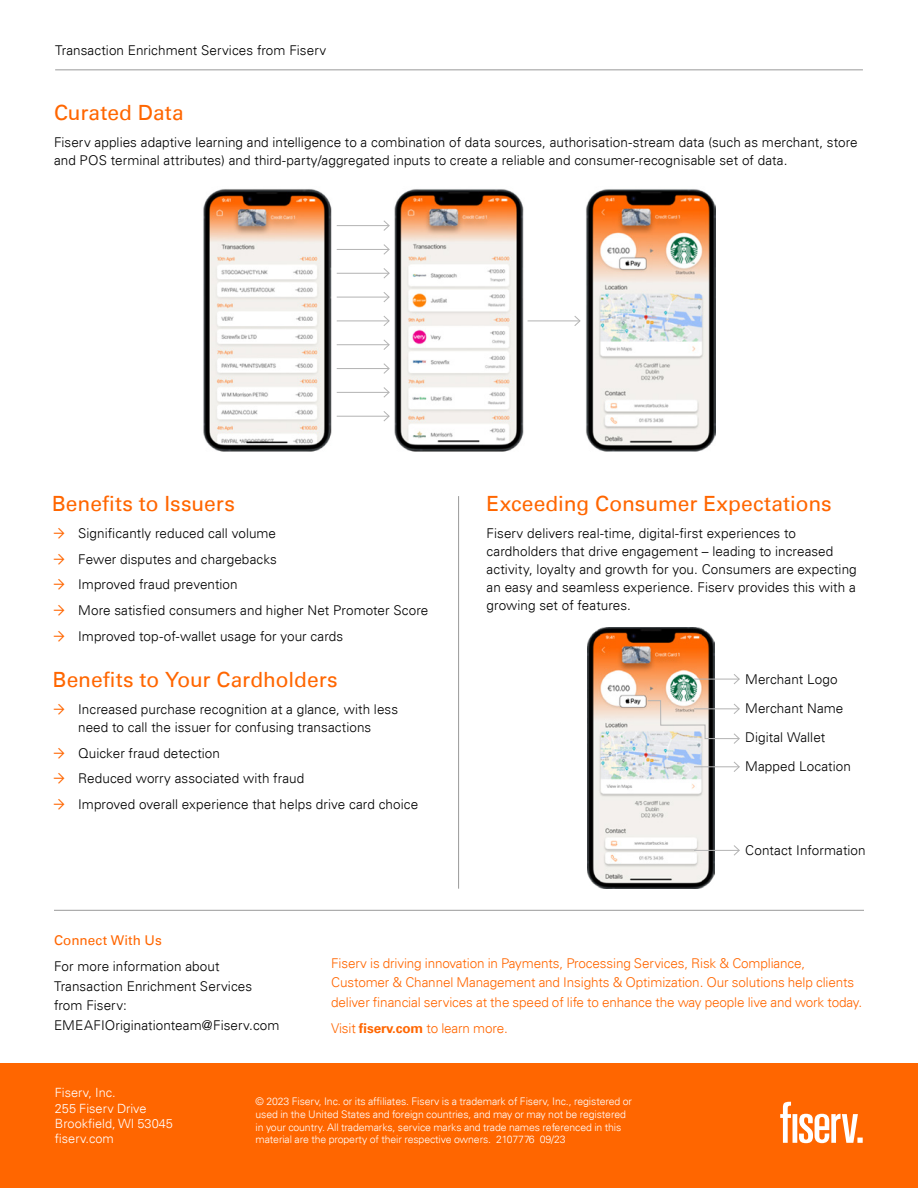
<style>
.page{position:relative;width:918px;height:1188px;background:#fff}
.page>*{position:absolute;margin:0;border:0;box-sizing:border-box;transform-origin:0 0}
.t1{font:21px "Univers For Fiserv 55";color:#f60}
.t2{font:300 13.5px/25.5px "Univers For Fiserv 45";letter-spacing:.005em;color:#000}
.t3{font:300 13.5px/19.5px "Univers For Fiserv 45";letter-spacing:-.01em;color:#f60}
.t4{font:13.5px "Univers For Fiserv 55";letter-spacing:.005em;color:#f60}
.t5{font:300 12.75px/15.3px "Univers For Fiserv 45";color:#fff}
.t6{font:300 10.5px/12.6px "Univers For Fiserv 45";letter-spacing:-.01em;color:#fff}
.s1{font-family:"Univers For Fiserv 65";font-weight:700}
</style>
<div class="page">
<img style="left:587px;top:627px;width:128px;height:262px">
<hr style="left:458px;top:496px;width:1px;height:393px;background:#999">
<div style="left:0;top:1063px;width:918px;height:125px;background:#f60"></div>
<svg style="left:780px;top:1102px;width:83px;height:41px"></svg>
<hr style="left:54px;top:910px;width:810px;height:1px;background:#999">
<hr style="left:55px;top:70px;width:808px;height:1px;background:#999">
<img style="left:394px;top:189px;width:130px;height:263px">
<img style="left:203px;top:189px;width:129px;height:263px">
<img style="left:586px;top:189px;width:129px;height:263px">
<hr style="left:337px;top:225px;width:52px;height:1px;background:#b3b3b3">
<svg style="left:383px;top:220px;width:7px;height:11px"></svg>
<hr style="left:337px;top:249px;width:52px;height:1px;background:#b3b3b3">
<svg style="left:383px;top:244px;width:7px;height:11px"></svg>
<hr style="left:337px;top:273px;width:52px;height:1px;background:#b3b3b3">
<svg style="left:383px;top:268px;width:7px;height:11px"></svg>
<hr style="left:337px;top:297px;width:52px;height:1px;background:#b3b3b3">
<svg style="left:383px;top:292px;width:7px;height:10px"></svg>
<hr style="left:337px;top:321px;width:52px;height:1px;background:#b3b3b3">
<svg style="left:383px;top:316px;width:7px;height:10px"></svg>
<hr style="left:337px;top:344px;width:52px;height:1px;background:#b3b3b3">
<svg style="left:383px;top:339px;width:7px;height:11px"></svg>
<hr style="left:337px;top:368px;width:52px;height:1px;background:#b3b3b3">
<svg style="left:383px;top:363px;width:7px;height:11px"></svg>
<hr style="left:337px;top:392px;width:52px;height:1px;background:#b3b3b3">
<svg style="left:383px;top:387px;width:7px;height:11px"></svg>
<hr style="left:337px;top:416px;width:52px;height:1px;background:#b3b3b3">
<svg style="left:383px;top:411px;width:7px;height:11px"></svg>
<hr style="left:528px;top:321px;width:52px;height:1px;background:#b3b3b3">
<svg style="left:574px;top:316px;width:7px;height:10px"></svg>
<hr style="left:694px;top:679px;width:45px;height:1px;background:#b3b3b3">
<svg style="left:733px;top:674px;width:7px;height:10px"></svg>
<svg style="left:647px;top:700px;width:93px;height:45px"></svg>
<hr style="left:694px;top:766px;width:45px;height:1px;background:#b3b3b3">
<svg style="left:733px;top:761px;width:7px;height:11px"></svg>
<hr style="left:694px;top:850px;width:45px;height:1px;background:#b3b3b3">
<svg style="left:734px;top:845px;width:6px;height:11px"></svg>
<p class="t2" style="left:55px;top:37px;width:273px">Transaction Enrichment Services from Fiserv</p>
<h1 class="t1" style="left:54px;top:100px;width:131px">Curated Data</h1>
<p class="t2" style="left:54px;top:133px;width:805px;line-height:18px">Fiserv applies adaptive learning and intelligence to a combination of data sources, authorisation-stream data (such as merchant, store and POS terminal attributes) and third‑party/aggregated inputs to create a reliable and consumer‑recognisable set of data.</p>
<h1 class="t1" style="left:52px;top:491px;width:184px">Benefits to Issuers</h1>
<p class="t2" style="left:78px;top:521px;width:352px">Significantly reduced call volume<br>Fewer disputes and chargebacks<br>Improved fraud prevention<br>More satisfied consumers and higher Net Promoter Score Improved top-of-wallet usage for your cards</p>
<h1 class="t1" style="left:53px;top:667px;width:287px">Benefits to Your Cardholders</h1>
<p class="t2" style="left:78px;top:700px;width:322px;line-height:18px">Increased purchase recognition at a glance, with less need to call the issuer for confusing transactions</p>
<p class="t2" style="left:78px;top:740px;width:342px">Quicker fraud detection<br>Reduced worry associated with fraud<br>Improved overall experience that helps drive card choice</p>
<h1 class="t1" style="left:487px;top:491px;width:347px">Exceeding Consumer Expectations</h1>
<p class="t2" style="left:487px;top:525px;width:372px;line-height:18px">Fiserv delivers real-time, digital-first experiences to cardholders that drive engagement – leading to increased activity, loyalty and growth for you. Consumers are expecting an easy and seamless experience. Fiserv provides this with a growing set of features.</p>
<p class="t2" style="left:745px;top:664px;width:107px;line-height:29.2px">Merchant Logo<br>Merchant Name<br>Digital Wallet<br>Mapped Location</p>
<p class="t2" style="left:745px;top:838px;width:122px">Contact Information</p>
<p class="t4" style="left:54px;top:932px;width:109px">Connect With Us</p>
<p class="t2" style="left:54px;top:957px;width:227px;line-height:19.5px">For more information about<br>Transaction Enrichment Services from Fiserv:<br>EMEAFIOriginationteam@Fiserv.com</p>
<p class="t3" style="left:331px;top:953px;width:533px">Fiserv is driving innovation in Payments, Processing Services, Risk &amp; Compliance,<br>Customer &amp; Channel Management and Insights &amp; Optimization. Our solutions help clients deliver financial services at the speed of life to enhance the way people live and work today.</p>
<p class="t3" style="left:331px;top:1018px;width:178px">Visit <span class="s1">fiserv.com</span> to learn more.</p>
<p class="t5" style="left:55px;top:1085px;width:120px">Fiserv, Inc.<br>255 Fiserv Drive<br>Brookfield, WI 53045 fiserv.com</p>
<p class="t6" style="left:256px;top:1095px;width:378px">© 2023 Fiserv, Inc. or its affiliates. Fiserv is a trademark of Fiserv, Inc., registered or used in the United States and foreign countries, and may or may not be registered in your country. All trademarks, service marks and trade names referenced in this material are the property of their respective owners. 2107776 09/23</p>
</div>
